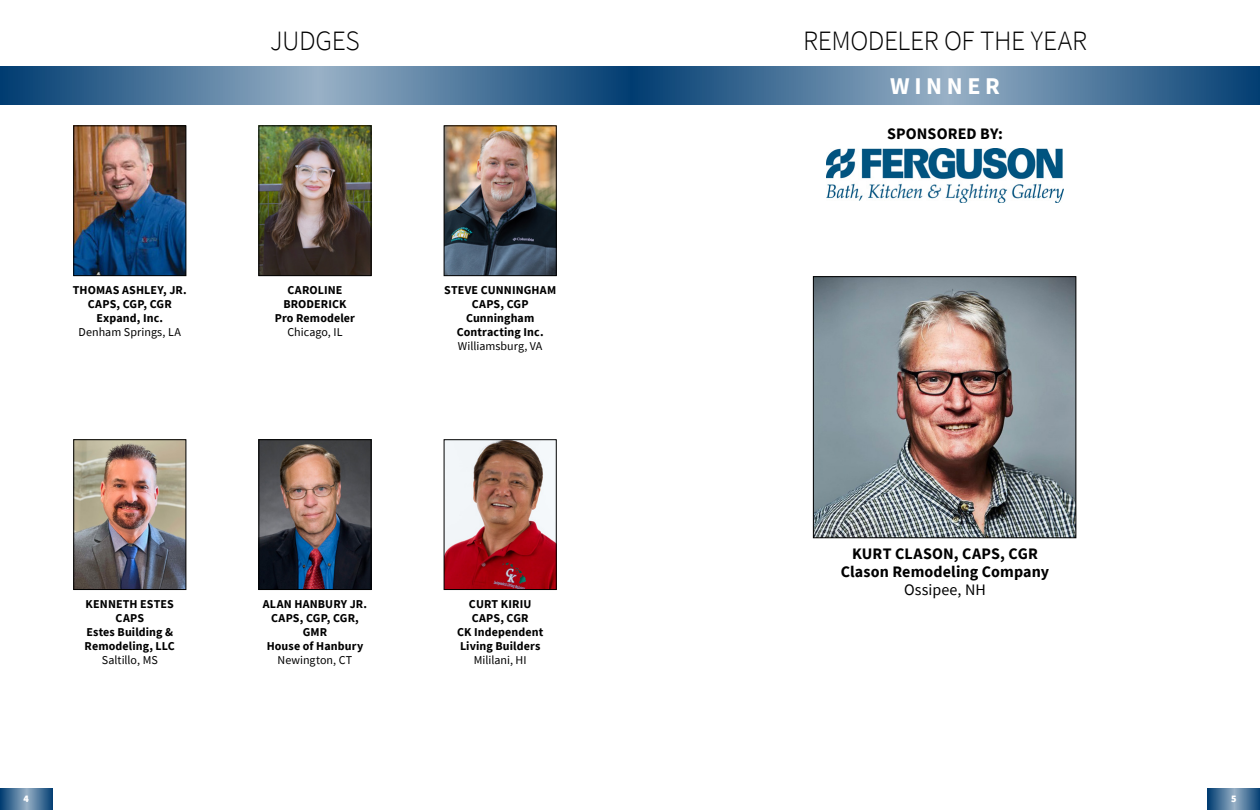
<style>
.page{position:relative;width:1260px;height:810px;background:#fff}
.page>*{position:absolute;margin:0;border:0;box-sizing:border-box;transform-origin:0 0}
.t1{font:300 28px "Source Sans Pro";letter-spacing:-.015em;color:#000}
.t2{font:700 24px "Source Sans Pro";letter-spacing:.195em;color:#fff}
.t3{font:700 16px/18px "Source Sans Pro";letter-spacing:.01em;color:#000;text-align:center}
.t4{font:16px "Source Sans Pro";letter-spacing:.005em;color:#000}
.t5{font:700 12px/14px "Source Sans Pro";letter-spacing:.01em;color:#000;text-align:center}
.t6{font:12px "Source Sans Pro";color:#000}
.t7{font:900 10px "Source Sans Pro";color:#fff}
</style>
<div class="page">
<svg style="left:630px;top:66px;width:630px;height:38px;background:#4c769b"></svg>
<svg style="left:0;top:66px;width:630px;height:38px;background:#4c769b"></svg>
<img style="left:815px;top:278px;width:259px;height:258px">
<div style="left:813px;top:276px;width:263px;height:262px;border:1px solid #000"></div>
<svg style="left:1208px;top:788px;width:52px;height:22px"></svg>
<svg style="left:0;top:788px;width:52px;height:22px"></svg>
<img style="left:75px;top:127px;width:109px;height:147px">
<div style="left:73px;top:125px;width:113px;height:151px;border:1px solid #000"></div>
<img style="left:75px;top:441px;width:109px;height:147px">
<div style="left:73px;top:439px;width:113px;height:151px;border:1px solid #000"></div>
<img style="left:260px;top:127px;width:110px;height:147px">
<div style="left:258px;top:125px;width:114px;height:151px;border:1px solid #000"></div>
<img style="left:260px;top:441px;width:110px;height:147px">
<div style="left:258px;top:439px;width:114px;height:151px;border:1px solid #000"></div>
<img style="left:446px;top:127px;width:109px;height:147px">
<div style="left:444px;top:125px;width:113px;height:151px;border:1px solid #000"></div>
<img style="left:446px;top:441px;width:109px;height:147px">
<div style="left:444px;top:439px;width:113px;height:151px;border:1px solid #000"></div>
<img style="left:826px;top:149px;width:238px;height:53px">
<h1 class="t1" style="left:270px;top:24px;width:91px">JUDGES</h1>
<h1 class="t1" style="left:803px;top:24px;width:285px">REMODELER OF THE YEAR</h1>
<h2 class="t2" style="left:890px;top:70px;width:112px">WINNER</h2>
<p class="t5" style="left:73px;top:283px;width:115px">THOMAS ASHLEY, JR.<br>CAPS, CGP, CGR<br>Expand, Inc.</p>
<p class="t6" style="left:79px;top:325px;width:104px">Denham Springs, LA</p>
<p class="t5" style="left:275px;top:283px;width:82px">CAROLINE<br>BRODERICK<br>Pro Remodeler</p>
<p class="t6" style="left:287px;top:325px;width:57px">Chicago, IL</p>
<p class="t5" style="left:444px;top:283px;width:114px">STEVE CUNNINGHAM<br>CAPS, CGP<br>Cunningham<br>Contracting Inc.</p>
<p class="t6" style="left:458px;top:339px;width:86px">Williamsburg, VA</p>
<p class="t5" style="left:85px;top:597px;width:92px">KENNETH ESTES<br>CAPS<br>Estes Building &amp;<br>Remodeling, LLC</p>
<p class="t6" style="left:102px;top:652px;width:57px">Saltillo, MS</p>
<p class="t5" style="left:263px;top:597px;width:106px">ALAN HANBURY JR.<br>CAPS, CGP, CGR,<br>GMR<br>House of Hanbury</p>
<p class="t6" style="left:278px;top:652px;width:76px">Newington, CT</p>
<p class="t5" style="left:457px;top:597px;width:88px">CURT KIRIU<br>CAPS, CGR<br>CK Independent<br>Living Builders</p>
<p class="t6" style="left:474px;top:653px;width:54px">Mililani, HI</p>
<h3 class="t3" style="left:887px;top:124px;width:117px">SPONSORED BY:</h3>
<h3 class="t3" style="left:841px;top:545px;width:210px">KURT CLASON, CAPS, CGR<br>Clason Remodeling Company</h3>
<h3 class="t4" style="left:904px;top:580px;width:83px">Ossipee, NH</h3>
<p class="t7" style="left:23px;top:791px;width:7px">4</p>
<p class="t7" style="left:1231px;top:791px;width:7px">5</p>
</div>
